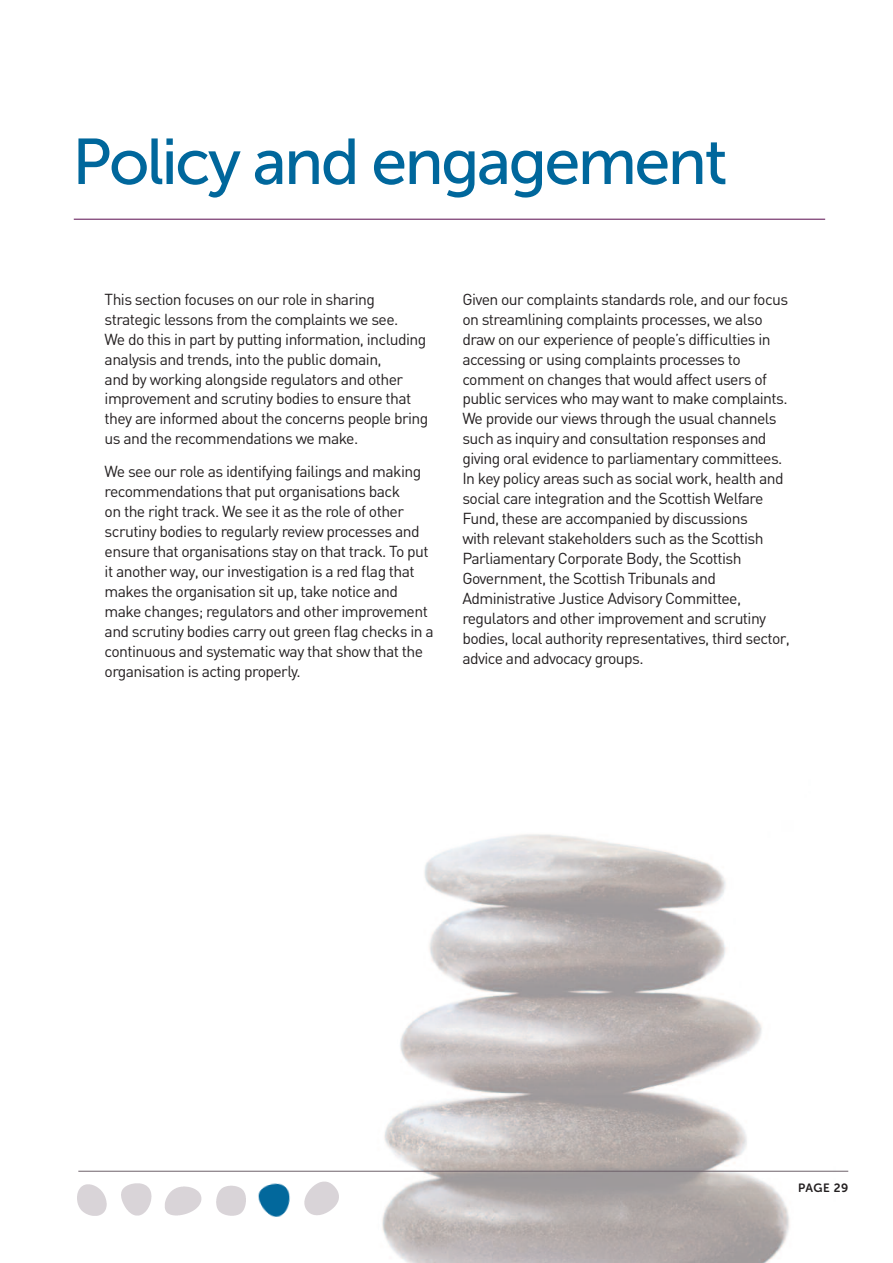
<style>
.page{position:relative;width:893px;height:1263px;background:#fff}
.page>*{position:absolute;margin:0;border:0;box-sizing:border-box;transform-origin:0 0}
.t1{font:64.5px "Museo Sans 500";letter-spacing:-.035em;color:#00679c}
.t2{font:15.75px/20px "DIN";letter-spacing:-.035em;color:#231f20}
.t3{font:12px "Museo Sans Rounded 700";letter-spacing:.04em;color:#231f20}
</style>
<div class="page">
<img style="left:367px;top:834px;width:471px;height:429px">
<hr style="left:78px;top:1171px;width:770px;height:1px;background:#6d616a">
<img style="left:77px;top:1184px;width:30px;height:32px">
<img style="left:121px;top:1183px;width:31px;height:33px">
<img style="left:165px;top:1186px;width:37px;height:30px">
<img style="left:216px;top:1185px;width:29px;height:31px">
<img style="left:258px;top:1183px;width:32px;height:34px">
<img style="left:304px;top:1181px;width:35px;height:35px">
<hr style="left:74px;top:219px;width:751px;height:1px;background:#5b0d4f">
<h1 class="t1" style="left:72px;top:124px;width:657px">Policy and engagement</h1>
<p class="t2" style="left:105px;top:289px;width:325px">This section focuses on our role in sharing strategic lessons from the complaints we see.<br>We do this in part by putting information, including analysis and trends, into the public domain,<br>and by working alongside regulators and other improvement and scrutiny bodies to ensure that they are informed about the concerns people bring us and the recommendations we make.</p>
<p class="t2" style="left:105px;top:461px;width:331px">We see our role as identifying failings and making recommendations that put organisations back<br>on the right track. We see it as the role of other scrutiny bodies to regularly review processes and ensure that organisations stay on that track. To put it another way, our investigation is a red flag that makes the organisation sit up, take notice and make changes; regulators and other improvement and scrutiny bodies carry out green flag checks in a continuous and systematic way that show that the organisation is acting properly.</p>
<p class="t2" style="left:462px;top:289px;width:329px">Given our complaints standards role, and our focus on streamlining complaints processes, we also draw on our experience of people’s difficulties in accessing or using complaints processes to comment on changes that would affect users of public services who may want to make complaints.<br>We provide our views through the usual channels such as inquiry and consultation responses and giving oral evidence to parliamentary committees.<br>In key policy areas such as social work, health and social care integration and the Scottish Welfare Fund, these are accompanied by discussions<br>with relevant stakeholders such as the Scottish Parliamentary Corporate Body, the Scottish Government, the Scottish Tribunals and Administrative Justice Advisory Committee, regulators and other improvement and scrutiny bodies, local authority representatives, third sector, advice and advocacy groups.</p>
<p class="t3" style="left:798px;top:1184px;width:52px">PAGE 29</p>
</div>
